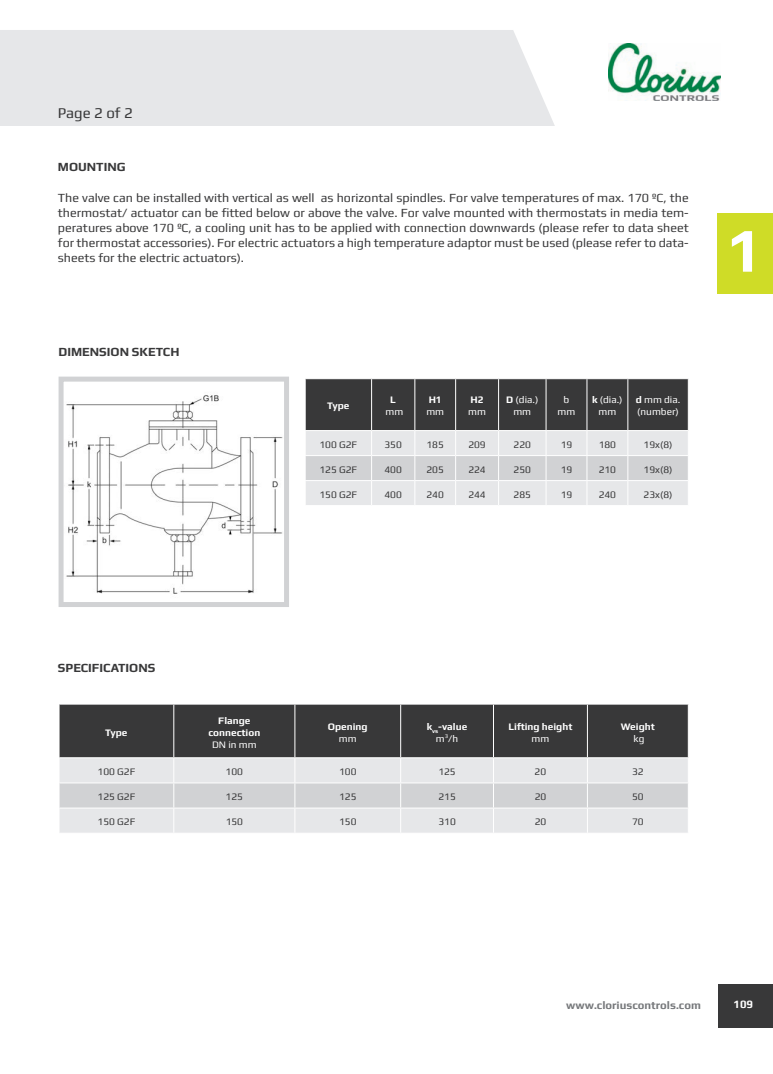
<style>
.page{position:relative;width:773px;height:1074px;background:#fff}
.page>*{position:absolute;margin:0;border:0;box-sizing:border-box;transform-origin:0 0}
.t1{font:700 62.5px "Play";color:#fff}
.t2{font:15px "Play";color:#383839}
.t3{font:12.5px/15px "Play";color:#383839;text-align:justify}
.t4{font:700 12.5px "Play";color:#383839}
.t5{font:700 11.25px "Play";color:#76787b}
.t6{font:700 11.25px "Play";color:#fff}
.t7{font:10px "Play";color:#383839}
.t8{font:700 10px/12px "Play";color:#fff;text-align:center}
.t9{font:10px/12px "Play";color:#fff;text-align:center}
.s1{font-weight:700}
.s2{font-weight:400}
</style>
<div class="page">
<div style="left:718px;top:984px;width:54px;height:43px;background:#383839"></div>
<div style="left:0;top:30px;width:555px;height:96px;background:#e6e7e9"></div>
<img style="left:608px;top:43px;width:112px;height:58px">
<img style="left:66px;top:395px;width:217px;height:199px">
<div style="left:59px;top:376px;width:230px;height:231px;border:5px solid #d1d2d4"></div>
<svg style="left:305px;top:379px;width:383px;height:126px;background:#9e9fa0"></svg>
<div style="left:60px;top:704px;width:627px;height:53px;background:#383839"></div>
<hr style="left:173px;top:704px;width:1px;height:53px;background:#fff">
<hr style="left:294px;top:704px;width:1px;height:53px;background:#fff">
<hr style="left:400px;top:704px;width:1px;height:53px;background:#fff">
<hr style="left:493px;top:704px;width:1px;height:53px;background:#fff">
<hr style="left:587px;top:704px;width:1px;height:53px;background:#fff">
<svg style="left:59px;top:758px;width:629px;height:74px;background:#e0e1e3"></svg>
<div style="left:717px;top:213px;width:55px;height:81px;background:#cfdc27"></div>
<p class="t2" style="left:58px;top:104px;width:76px">Page 2 of 2</p>
<p class="t4" style="left:58px;top:160px;width:69px">MOUNTING</p>
<p class="t3" style="left:58px;top:190px;width:632px">The valve can be installed with vertical as well as horizontal spindles. For valve temperatures of max. 170 ºC, the thermostat/ actuator can be fitted below or above the valve. For valve mounted with thermostats in media tem&shy;peratures above 170 ºC, a cooling unit has to be applied with connection downwards (please refer to data sheet for thermostat accessories). For electric actuators a high temperature adaptor must be used (please refer to data&shy;sheets for the electric actuators).</p>
<p class="t4" style="left:59px;top:345px;width:122px">DIMENSION SKETCH</p>
<p class="t8" style="left:327px;top:400px;width:24px">Type</p>
<p class="t9" style="left:385px;top:394px;width:19px"><span class="s1">L </span>mm</p>
<p class="t8" style="left:426px;top:394px;width:19px;text-align:left">H1 <span class="s2">mm</span></p>
<p class="t8" style="left:468px;top:394px;width:19px;text-align:left">H2 <span class="s2">mm</span></p>
<p class="t9" style="left:506px;top:394px;width:34px"><span class="s1">D</span> (dia.) mm</p>
<p class="t9" style="left:557px;top:394px;width:19px">b mm</p>
<p class="t9" style="left:592px;top:394px;width:32px"><span class="s1">k</span> (dia.) mm</p>
<p class="t9" style="left:635px;top:394px;width:46px;text-align:left"><span class="s1">d</span> mm dia. (number)</p>
<p class="t7" style="left:319px;top:438px;width:39px">100 G2F</p>
<p class="t7" style="left:384px;top:438px;width:19px">350</p>
<p class="t7" style="left:426px;top:438px;width:19px">185</p>
<p class="t7" style="left:468px;top:438px;width:19px">209</p>
<p class="t7" style="left:513px;top:438px;width:19px">220</p>
<p class="t7" style="left:560px;top:438px;width:13px">19</p>
<p class="t7" style="left:598px;top:438px;width:19px">180</p>
<p class="t7" style="left:643px;top:438px;width:30px">19x(8)</p>
<p class="t7" style="left:319px;top:463px;width:39px">125 G2F</p>
<p class="t7" style="left:384px;top:463px;width:19px">400</p>
<p class="t7" style="left:426px;top:463px;width:19px">205</p>
<p class="t7" style="left:468px;top:463px;width:19px">224</p>
<p class="t7" style="left:513px;top:463px;width:19px">250</p>
<p class="t7" style="left:560px;top:463px;width:13px">19</p>
<p class="t7" style="left:598px;top:463px;width:19px">210</p>
<p class="t7" style="left:643px;top:463px;width:30px">19x(8)</p>
<p class="t7" style="left:319px;top:488px;width:39px">150 G2F</p>
<p class="t7" style="left:384px;top:488px;width:19px">400</p>
<p class="t7" style="left:426px;top:488px;width:19px">240</p>
<p class="t7" style="left:468px;top:488px;width:19px">244</p>
<p class="t7" style="left:513px;top:488px;width:19px">285</p>
<p class="t7" style="left:560px;top:488px;width:13px">19</p>
<p class="t7" style="left:598px;top:488px;width:19px">240</p>
<p class="t7" style="left:643px;top:488px;width:30px">23x(8)</p>
<p class="t1" style="left:726px;top:213px;width:38px">1</p>
<p class="t4" style="left:58px;top:660px;width:99px">SPECIFICATIONS</p>
<p class="t8" style="left:105px;top:726px;width:24px">Type</p>
<p class="t8" style="left:208px;top:714px;width:53px">Flange connection<br><span class="s2">DN in mm</span></p>
<p class="t8" style="left:328px;top:720px;width:41px">Opening <span class="s2">mm</span></p>
<p class="t8" style="left:427px;top:720px;width:42px">k<sub>vs</sub>-value <span class="s2">m</span><sup>3</sup><span class="s2">/h</span></p>
<p class="t8" style="left:508px;top:720px;width:65px">Lifting height <span class="s2">mm</span></p>
<p class="t8" style="left:620px;top:720px;width:35px">Weight <span class="s2">kg</span></p>
<p class="t7" style="left:97px;top:765px;width:39px">100 G2F</p>
<p class="t7" style="left:225px;top:765px;width:19px">100</p>
<p class="t7" style="left:339px;top:765px;width:19px">100</p>
<p class="t7" style="left:438px;top:765px;width:19px">125</p>
<p class="t7" style="left:534px;top:765px;width:13px">20</p>
<p class="t7" style="left:632px;top:765px;width:13px">32</p>
<p class="t7" style="left:97px;top:791px;width:39px">125 G2F</p>
<p class="t7" style="left:225px;top:791px;width:19px">125</p>
<p class="t7" style="left:339px;top:791px;width:19px">125</p>
<p class="t7" style="left:438px;top:791px;width:19px">215</p>
<p class="t7" style="left:534px;top:791px;width:13px">20</p>
<p class="t7" style="left:632px;top:791px;width:13px">50</p>
<p class="t7" style="left:97px;top:816px;width:39px">150 G2F</p>
<p class="t7" style="left:226px;top:816px;width:19px">150</p>
<p class="t7" style="left:339px;top:816px;width:19px">150</p>
<p class="t7" style="left:438px;top:816px;width:19px">310</p>
<p class="t7" style="left:534px;top:816px;width:13px">20</p>
<p class="t7" style="left:632px;top:816px;width:13px">70</p>
<p class="t5" style="left:566px;top:998px;width:136px">www.cloriuscontrols.com</p>
<p class="t6" style="left:733px;top:997px;width:21px">109</p>
</div>
